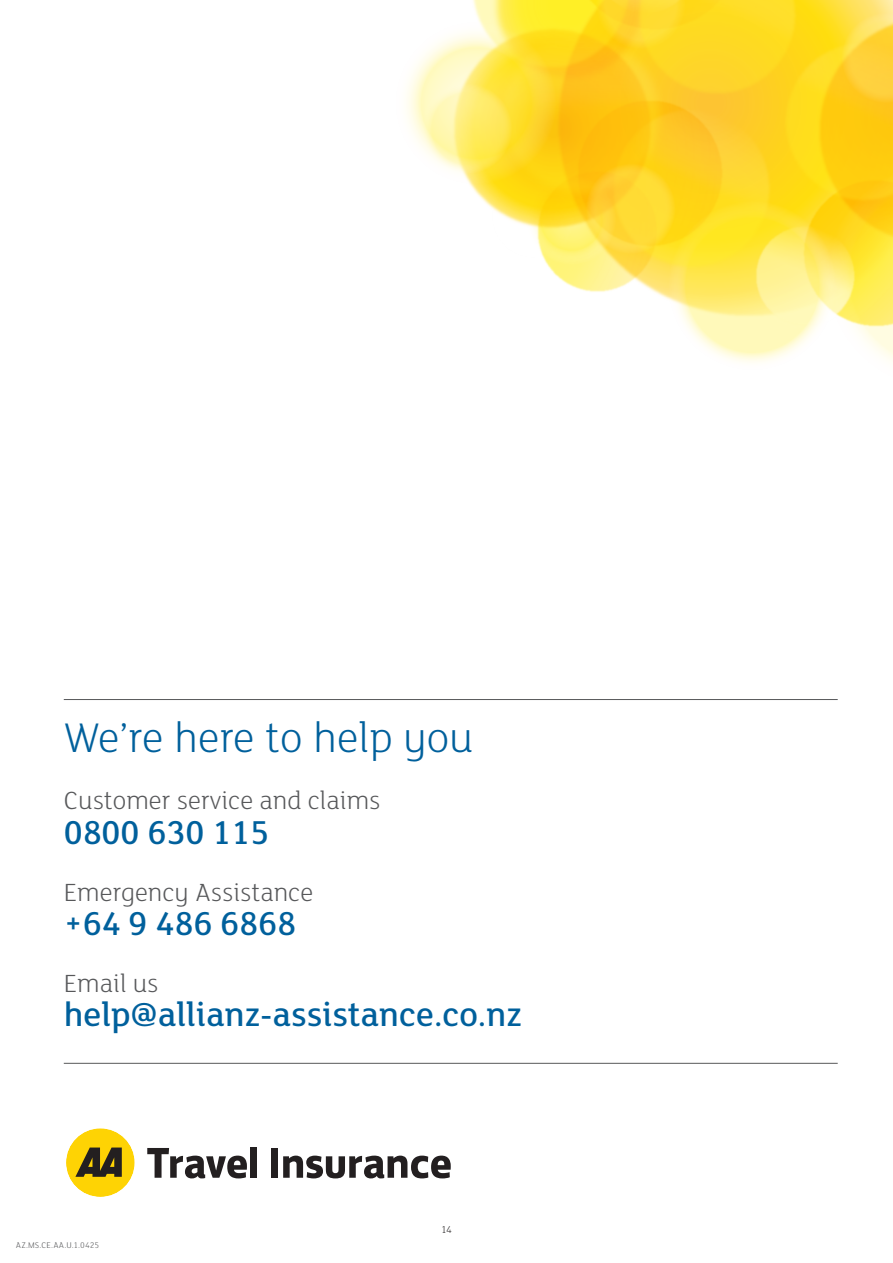
<style>
.page{position:relative;width:893px;height:1263px;background:#fff}
.page>*{position:absolute;margin:0;border:0;box-sizing:border-box;transform-origin:0 0}
.Based_on_para_DL{font:300 45px "FS Lola";color:#00609c}
.Based_on_para_DL-2{font:500 36px "FS Lola";color:#00609c}
.Based_on_para_DL-3{font:300 27px "FS Lola";color:#57585a}
.t1{font:300 10.8px "FS Lola";color:#262324}
.t2{font:300 9px "FS Lola";letter-spacing:.01em;color:#57585a}
</style>
<div class="page">
<img style="left:407px;top:0;width:486px;height:363px">
<hr style="left:64px;top:699px;width:774px;height:1px;background:#57585a">
<hr style="left:64px;top:1063px;width:774px;height:1px;background:#57585a">
<svg style="left:66px;top:1128px;width:69px;height:69px"></svg>
<svg style="left:147px;top:1148px;width:100px;height:30px"></svg>
<div style="left:251px;top:1147px;width:6px;height:31px;background:#231f20"></div>
<div style="left:271px;top:1148px;width:7px;height:30px;background:#231f20"></div>
<svg style="left:283px;top:1155px;width:168px;height:23px"></svg>
<p class="Based_on_para_DL" style="left:64px;top:709px;width:411px">We’re here to help you</p>
<p class="Based_on_para_DL-3" style="left:64px;top:783px;width:318px">Customer service and claims</p>
<p class="Based_on_para_DL-2" style="left:64px;top:809px;width:207px">0800 630 115</p>
<p class="Based_on_para_DL-3" style="left:64px;top:874px;width:251px">Emergency Assistance</p>
<p class="Based_on_para_DL-2" style="left:64px;top:900px;width:234px">+64 9 486 6868</p>
<p class="Based_on_para_DL-3" style="left:64px;top:966px;width:96px">Email us</p>
<p class="Based_on_para_DL-2" style="left:64px;top:991px;width:459px">help@allianz-assistance.co.nz</p>
<p class="t2" style="left:16px;top:1240px;width:85px">AZ.MS.CE.AA.U.1.0425</p>
<p class="t1" style="left:441px;top:1222px;width:12px">14</p>
</div>
